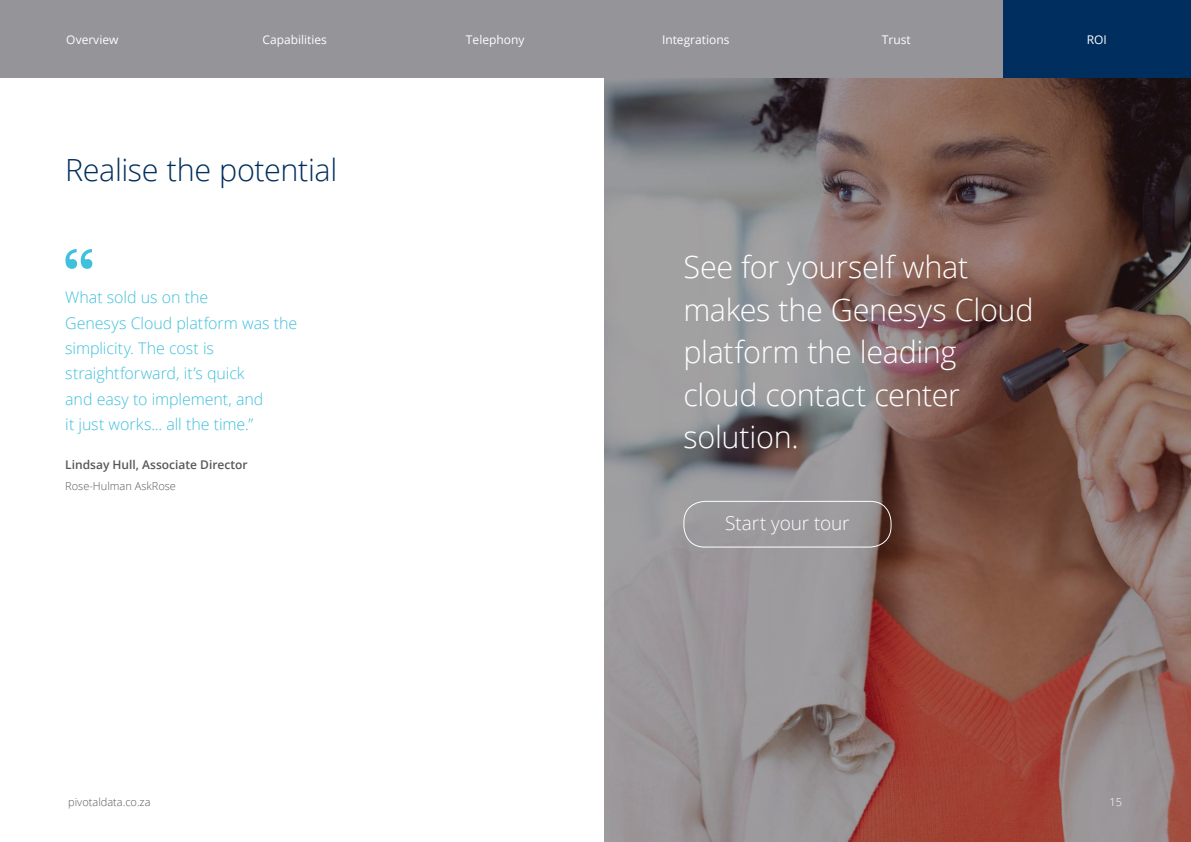
<style>
.page{position:relative;width:1191px;height:842px;background:#fff}
.page>*{position:absolute;margin:0;border:0;box-sizing:border-box;transform-origin:0 0}
.t1{font:300 30.5px/42.5px "Open Sans";letter-spacing:-.01em;color:#fff}
.t2{font:300 30.5px "Open Sans";letter-spacing:-.015em;color:#002e5e}
.t3{font:300 19px "Open Sans";letter-spacing:-.005em;color:#fff}
.t4{font:300 16px/25.4px "Open Sans";letter-spacing:-.005em;color:#3fc0dc}
.t5{font:12px "Open Sans";color:#fff}
.t6{font:600 12px "Open Sans";color:#57585a}
.t7{font:300 11px "Open Sans";color:#57585a}
.t8{font:300 11px "Open Sans";color:#fff}
</style>
<div class="page">
<svg style="left:604px;top:78px;width:586px;height:764px;background:#866e6a"></svg>
<div style="left:683px;top:501px;width:208px;height:47px;border:1px solid #fff;border-radius:21px"></div>
<div style="left:0;top:0;width:1191px;height:77px;background:#949499"></div>
<div style="left:1003px;top:0;width:188px;height:77px;background:#002e5e"></div>
<svg style="left:65px;top:249px;width:27px;height:20px"></svg>
<p class="t5" style="left:66px;top:31px;width:54px">Overview</p>
<p class="t5" style="left:262px;top:31px;width:66px">Capabilities</p>
<p class="t5" style="left:466px;top:31px;width:60px">Telephony</p>
<p class="t5" style="left:662px;top:31px;width:69px">Integrations</p>
<p class="t5" style="left:881px;top:31px;width:30px">Trust</p>
<p class="t5" style="left:1086px;top:31px;width:22px">ROI</p>
<h1 class="t2" style="left:65px;top:149px;width:273px">Realise the potential</h1>
<p class="t4" style="left:65px;top:284px;width:233px">What sold us on the<br>Genesys Cloud platform was the simplicity. The cost is straightforward, it’s quick<br>and easy to implement, and<br>it just works... all the time.”</p>
<p class="t6" style="left:65px;top:456px;width:184px">Lindsay Hull, Associate Director</p>
<p class="t7" style="left:65px;top:478px;width:112px">Rose-Hulman AskRose</p>
<h1 class="t1" style="left:683px;top:245px;width:351px">See for yourself what makes the Genesys Cloud platform the leading cloud contact center solution.</h1>
<p class="t3" style="left:725px;top:511px;width:126px">Start your tour</p>
<p class="t7" style="left:68px;top:794px;width:84px">pivotaldata.co.za</p>
<p class="t8" style="left:1109px;top:794px;width:14px">15</p>
</div>
